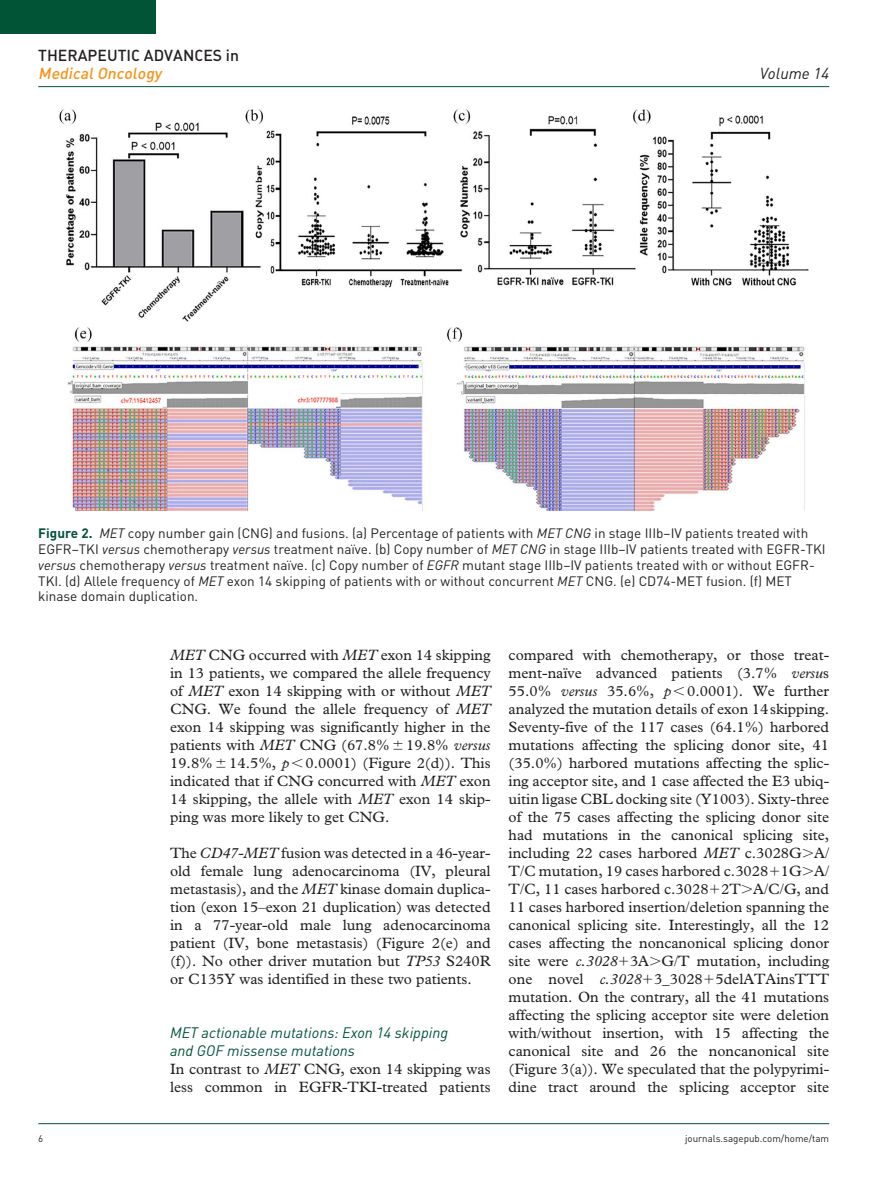
<style>
.page{position:relative;width:893px;height:1191px;background:#fff}
.page>*{position:absolute;margin:0;border:0;box-sizing:border-box;transform-origin:0 0}
.t1{font:15.75px "DIN Medium Alternate";color:#231f20}
.t2{font:italic 15.75px "DIN Medium Alternate";color:#f7931d}
.t3{font:italic 15.75px "DIN";color:#231f20}
.t4{font:15px/18px "Plantin Std";color:#231f20;text-align:justify}
.t5{font:italic 15px/18px "DIN";color:#015436}
.t6{font:13.5px/15.8px "DIN";color:#231f20}
.t7{font:9.75px "DIN";color:#231f20}
.s1{font-weight:700;color:#015436}
.s2{font-style:italic}
</style>
<div class="page">
<hr style="left:38px;top:86px;width:791px;height:1px;background:#015436">
<hr style="left:38px;top:1123px;width:791px;height:1px;background:#015436">
<div style="left:0;top:0;width:155px;height:34px;background:#015436"></div>
<img style="left:59px;top:109px;width:750px;height:401px">
<p class="t1" style="left:38px;top:45px;width:202px">THERAPEUTIC ADVANCES IN</p>
<p class="t2" style="left:38px;top:63px;width:125px">MedicalOncology</p>
<p class="t3" style="left:760px;top:63px;width:71px">Volume 14</p>
<p class="t6" style="left:38px;top:525px;width:789px"><span class="s1">Figure 2.</span> <span class="s2">MET</span> copy number gain (CNG) and fusions. (a) Percentage of patients with <span class="s2">MET CNG</span> in stage IIIb–IV patients treated with EGFR–TKI <span class="s2">versus</span> chemotherapy <span class="s2">versus</span> treatment naïve. (b) Copy number of <span class="s2">MET CNG</span> in stage IIIb–IV patients treated with EGFR-TKI <span class="s2">versus</span> chemotherapy <span class="s2">versus</span> treatment naïve. (c) Copy number of <span class="s2">EGFR</span> mutant stage IIIb–IV patients treated with or without EGFR-TKI. (d) Allele frequency of <span class="s2">MET</span> exon 14 skipping of patients with or without concurrent <span class="s2">MET</span> CNG. (e) CD74-MET fusion. (f) MET kinase domain duplication.</p>
<p class="t4" style="left:170px;top:646px;width:322px"><span class="s2">MET</span> CNG occurred with <span class="s2">MET</span> exon 14 skipping in 13 patients, we compared the allele frequency of <span class="s2">MET</span> exon 14 skipping with or without <span class="s2">MET </span>CNG. We found the allele frequency of <span class="s2">MET </span>exon 14 skipping was significantly higher in the patients with <span class="s2">MET</span> CNG (67.8% 19.8% <span class="s2">versus </span>19.8% 14.5%, <span class="s2">p</span> 0.0001) (Figure 2(d)). This indicated that if CNG concurred with <span class="s2">MET</span> exon 14 skipping, the allele with <span class="s2">MET</span> exon 14 skip&shy;ping was more likely to get CNG.</p>
<p class="t4" style="left:170px;top:844px;width:322px">The <span class="s2">CD47-MET</span> fusion was detected in a 46-year&shy;old female lung adenocarcinoma (IV, pleural metastasis), and the <span class="s2">MET</span> kinase domain duplica&shy;tion (exon 15–exon 21 duplication) was detected in a 77-year-old male lung adenocarcinoma patient (IV, bone metastasis) (Figure 2(e) and (f)). No other driver mutation but <span class="s2">TP53</span> S240R or C135Y was identified in these two patients.</p>
<p class="t5" style="left:170px;top:1023px;width:280px">MET actionable mutations: Exon 14 skipping and GOF missense mutations</p>
<p class="t4" style="left:170px;top:1060px;width:322px">In contrast to <span class="s2">MET</span> CNG, exon 14 skipping was less common in EGFR-TKI-treated patients</p>
<p class="t4" style="left:509px;top:646px;width:322px">compared with chemotherapy, or those treat&shy;ment-naïve advanced patients (3.7% <span class="s2">versu</span>s 55.0% <span class="s2">versus</span> 35.6%, <span class="s2">p</span> 0.0001). We further analyzed the mutation details of exon 14skipping.<br>Seventy-five of the 117 cases (64.1%) harbored mutations affecting the splicing donor site, 41 (35.0%) harbored mutations affecting the splic&shy;ing acceptor site, and 1 case affected the E3 ubiq&shy;uitin ligase CBL docking site (Y1003). Sixty-three of the 75 cases affecting the splicing donor site had mutations in the canonical splicing site, including 22 cases harbored <span class="s2">MET</span> c.3028G A/ T/C mutation, 19 cases harbored c.3028 1G A/ T/C, 11 cases harbored c.3028 2T A/C/G, and 11 cases harbored insertion/deletion spanning the canonical splicing site. Interestingly, all the 12 cases affecting the noncanonical splicing donor site were <span class="s2">c.3028</span> 3A G/T mutation, including one novel <span class="s2">c.3028</span> 3_3028 5delATAinsTTT mutation. On the contrary, all the 41 mutations affecting the splicing acceptor site were deletion with/without insertion, with 15 affecting the canonical site and 26 the noncanonical site (Figure 3(a)). We speculated that the polypyrimi&shy;dine tract around the splicing acceptor site</p>
<p class="t7" style="left:38px;top:1132px;width:7px">6</p>
<p class="t7" style="left:685px;top:1132px;width:146px">journals.sagepub.com/home/tam</p>
</div>
